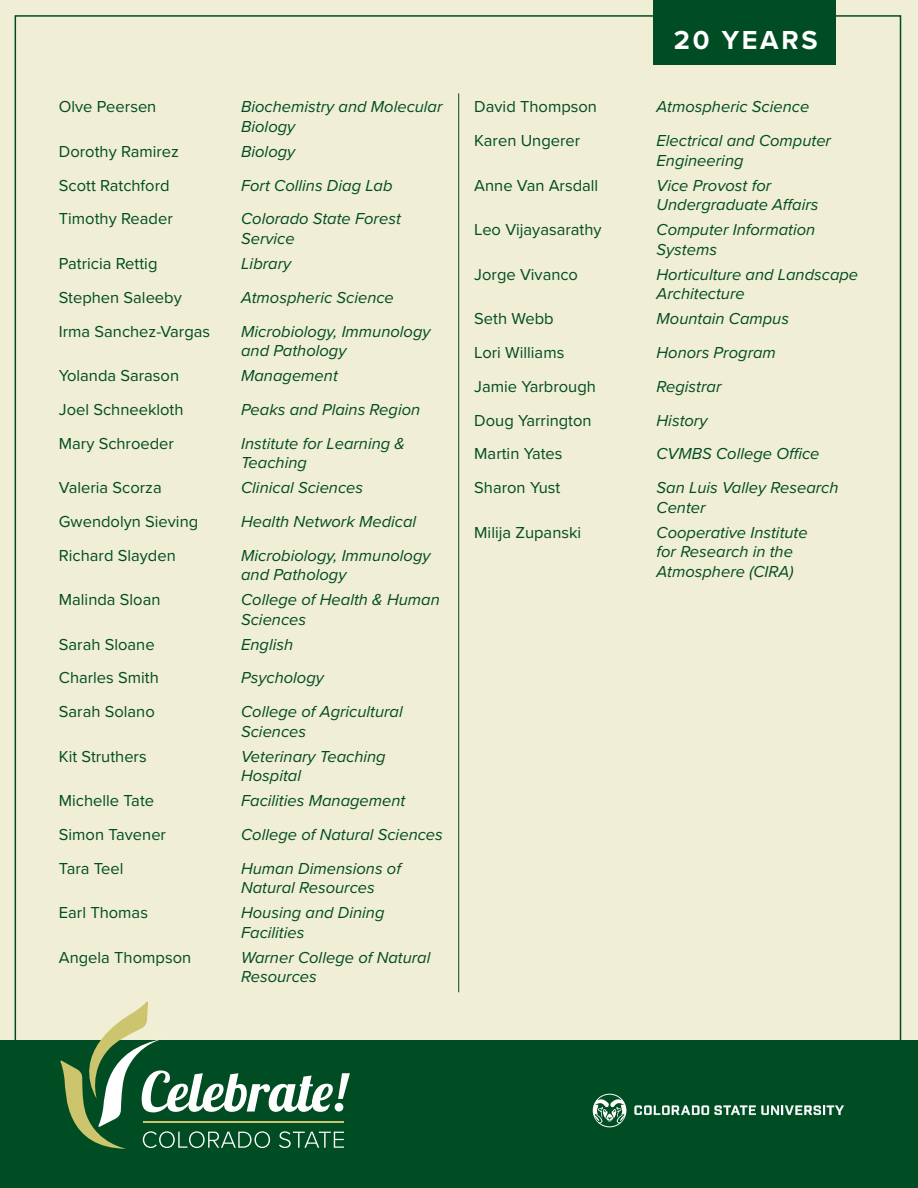
<style>
.page{position:relative;width:918px;height:1188px;background:#f0eed4}
.page>*{position:absolute;margin:0;border:0;box-sizing:border-box;transform-origin:0 0}
.t1{font:700 27px "Proxima Nova";letter-spacing:.1em;color:#fff}
.t2{font:italic 16.5px/19.5px "Proxima Nova";color:#004c23}
.t3{font:16.5px "Proxima Nova";color:#004c23}
</style>
<div class="page">
<div style="left:0;top:1040px;width:918px;height:148px;background:#004c23"></div>
<div style="left:653px;top:0;width:183px;height:65px;background:#004c23"></div>
<svg style="left:60px;top:1001px;width:290px;height:148px"></svg>
<svg style="left:634px;top:1105px;width:210px;height:10px"></svg>
<svg style="left:593px;top:1094px;width:33px;height:33px"></svg>
<hr style="left:458px;top:93px;width:1px;height:899px;background:#004c23">
<p class="t3" style="left:59px;top:95px;width:99px">Olve Peersen</p>
<p class="t2" style="left:241px;top:96px;width:203px">Biochemistry and Molecular<br>Biology</p>
<p class="t3" style="left:59px;top:139px;width:122px">Dorothy Ramirez</p>
<p class="t2" style="left:241px;top:141px;width:56px">Biology</p>
<p class="t3" style="left:59px;top:173px;width:112px">Scott Ratchford</p>
<p class="t2" style="left:241px;top:175px;width:153px">Fort Collins Diag Lab</p>
<p class="t3" style="left:59px;top:207px;width:115px">Timothy Reader</p>
<p class="t2" style="left:241px;top:209px;width:161px">Colorado State Forest<br>Service</p>
<p class="t3" style="left:59px;top:251px;width:100px">Patricia Rettig</p>
<p class="t2" style="left:241px;top:253px;width:52px">Library</p>
<p class="t3" style="left:59px;top:285px;width:124px">Stephen Saleeby</p>
<p class="t2" style="left:241px;top:287px;width:154px">Atmospheric Science</p>
<p class="t3" style="left:59px;top:319px;width:153px">Irma Sanchez-Vargas</p>
<p class="t2" style="left:241px;top:321px;width:191px">Microbiology, Immunology and Pathology</p>
<p class="t3" style="left:59px;top:363px;width:122px">Yolanda Sarason</p>
<p class="t2" style="left:241px;top:365px;width:98px">Management</p>
<p class="t3" style="left:59px;top:397px;width:126px">Joel Schneekloth</p>
<p class="t2" style="left:241px;top:399px;width:181px">Peaks and Plains Region</p>
<p class="t3" style="left:59px;top:431px;width:117px">Mary Schroeder</p>
<p class="t2" style="left:241px;top:433px;width:166px">Institute for Learning &amp;<br>Teaching</p>
<p class="t3" style="left:59px;top:475px;width:104px">Valeria Scorza</p>
<p class="t2" style="left:241px;top:477px;width:124px">Clinical Sciences</p>
<p class="t3" style="left:59px;top:509px;width:141px">Gwendolyn Sieving</p>
<p class="t2" style="left:241px;top:511px;width:177px">Health Network Medical</p>
<p class="t3" style="left:59px;top:543px;width:118px">Richard Slayden</p>
<p class="t2" style="left:241px;top:545px;width:191px">Microbiology, Immunology and Pathology</p>
<p class="t3" style="left:59px;top:587px;width:103px">Malinda Sloan</p>
<p class="t2" style="left:241px;top:589px;width:200px">College of Health &amp; Human<br>Sciences</p>
<p class="t3" style="left:59px;top:632px;width:97px">Sarah Sloane</p>
<p class="t2" style="left:241px;top:634px;width:54px">English</p>
<p class="t3" style="left:59px;top:666px;width:102px">Charles Smith</p>
<p class="t2" style="left:241px;top:667px;width:84px">Psychology</p>
<p class="t3" style="left:59px;top:699px;width:97px">Sarah Solano</p>
<p class="t2" style="left:241px;top:701px;width:163px">College of Agricultural<br>Sciences</p>
<p class="t3" style="left:59px;top:744px;width:89px">Kit Struthers</p>
<p class="t2" style="left:241px;top:746px;width:146px">Veterinary Teaching<br>Hospital</p>
<p class="t3" style="left:59px;top:788px;width:97px">Michelle Tate</p>
<p class="t2" style="left:241px;top:790px;width:166px">Facilities Management</p>
<p class="t3" style="left:59px;top:822px;width:109px">Simon Tavener</p>
<p class="t2" style="left:241px;top:824px;width:203px">College of Natural Sciences</p>
<p class="t3" style="left:59px;top:856px;width:66px">Tara Teel</p>
<p class="t2" style="left:241px;top:858px;width:161px">Human Dimensions of<br>Natural Resources</p>
<p class="t3" style="left:59px;top:900px;width:91px">Earl Thomas</p>
<p class="t2" style="left:241px;top:902px;width:145px">Housing and Dining<br>Facilities</p>
<p class="t3" style="left:59px;top:945px;width:134px">Angela Thompson</p>
<p class="t2" style="left:241px;top:947px;width:191px">Warner College of Natural<br>Resources</p>
<p class="t1" style="left:674px;top:20px;width:145px">20 YEARS</p>
<p class="t3" style="left:474px;top:95px;width:124px">David Thompson</p>
<p class="t2" style="left:657px;top:96px;width:154px">Atmospheric Science</p>
<p class="t3" style="left:474px;top:128px;width:107px">Karen Ungerer</p>
<p class="t2" style="left:657px;top:130px;width:176px">Electrical and Computer<br>Engineering</p>
<p class="t3" style="left:474px;top:173px;width:126px">Anne Van Arsdall</p>
<p class="t2" style="left:657px;top:175px;width:164px">Vice Provost for<br>Undergraduate Affairs</p>
<p class="t3" style="left:474px;top:217px;width:129px">Leo Vijayasarathy</p>
<p class="t2" style="left:657px;top:219px;width:160px">Computer Information<br>Systems</p>
<p class="t3" style="left:474px;top:262px;width:105px">Jorge Vivanco</p>
<p class="t2" style="left:657px;top:264px;width:203px">Horticulture and Landscape<br>Architecture</p>
<p class="t3" style="left:474px;top:307px;width:81px">Seth Webb</p>
<p class="t2" style="left:657px;top:308px;width:134px">Mountain Campus</p>
<p class="t3" style="left:474px;top:340px;width:92px">Lori Williams</p>
<p class="t2" style="left:657px;top:342px;width:121px">Honors Program</p>
<p class="t3" style="left:474px;top:374px;width:123px">Jamie Yarbrough</p>
<p class="t2" style="left:657px;top:376px;width:67px">Registrar</p>
<p class="t3" style="left:474px;top:408px;width:119px">Doug Yarrington</p>
<p class="t2" style="left:657px;top:410px;width:52px">History</p>
<p class="t3" style="left:474px;top:442px;width:90px">Martin Yates</p>
<p class="t2" style="left:657px;top:443px;width:165px">CVMBS College Office</p>
<p class="t3" style="left:474px;top:475px;width:88px">Sharon Yust</p>
<p class="t2" style="left:657px;top:477px;width:184px">San Luis Valley Research<br>Center</p>
<p class="t3" style="left:474px;top:520px;width:109px">Milija Zupanski</p>
<p class="t2" style="left:657px;top:522px;width:153px">Cooperative Institute for Research in the<br>Atmosphere (CIRA)</p>
</div>
